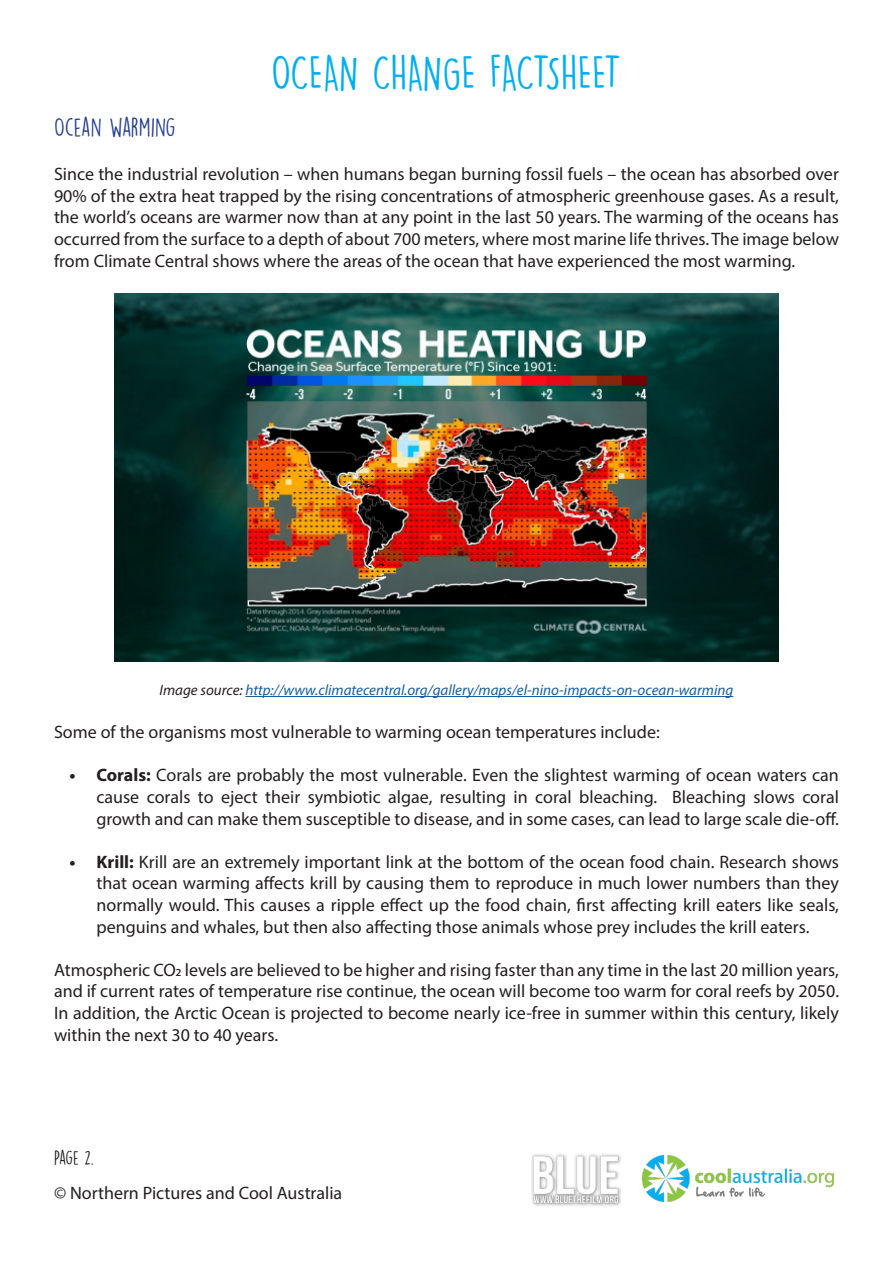
<style>
.page{position:relative;width:893px;height:1263px;background:#fff}
.page>*{position:absolute;margin:0;border:0;box-sizing:border-box;transform-origin:0 0}
.t1{font:45px "DK Lemon Yellow Sun";letter-spacing:-.025em;color:#00aeef}
.t2{font:24px "DK Lemon Yellow Sun";color:#253f8e}
.t3{font:18px/21.6px "Myriad Pro";color:#231f20;text-align:justify}
.t4{font:18px "DK Lemon Yellow Sun";color:#231f20}
.t5{font:italic 15px "Myriad Pro";color:#175d9e}
.s1{color:#231f20}
.s2{font-weight:700}
</style>
<div class="page">
<img style="left:643px;top:1156px;width:191px;height:45px">
<img style="left:531px;top:1154px;width:89px;height:52px">
<hr style="left:245px;top:696px;width:488px;height:1px;background:#175d9e">
<img style="left:114px;top:294px;width:665px;height:368px">
<p class="t1" style="left:271px;top:46px;width:352px">OCEAN CHANGE FACTSHEET</p>
<p class="t2" style="left:54px;top:113px;width:123px">OCEAN WARMING</p>
<p class="t3" style="left:54px;top:163px;width:786px">Since the industrial revolution – when humans began burning fossil fuels – the ocean has absorbed over 90% of the extra heat trapped by the rising concentrations of atmospheric greenhouse gases. As a result, the world’s oceans are warmer now than at any point in the last 50 years. The warming of the oceans has occurred from the surface to a depth of about 700 meters, where most marine life thrives. The image below from Climate Central shows where the areas of the ocean that have experienced the most warming.</p>
<p class="t5" style="left:160px;top:681px;width:575px"><span class="s1">Image source:</span> http://www.climatecentral.org/gallery/maps/el-nino-impacts-on-ocean-warming</p>
<p class="t3" style="left:54px;top:721px;width:607px">Some of the organisms most vulnerable to warming ocean temperatures include:</p>
<p class="t3" style="left:97px;top:764px;width:744px;text-indent:-27px"><span class="s2">• Corals:</span> Corals are probably the most vulnerable. Even the slightest warming of ocean waters can cause corals to eject their symbiotic algae, resulting in coral bleaching. Bleaching slows coral growth and can make them susceptible to disease, and in some cases, can lead to large scale die-off.</p>
<p class="t3" style="left:97px;top:851px;width:744px;text-indent:-27px"><span class="s2">• Krill:</span> Krill are an extremely important link at the bottom of the ocean food chain. Research shows that ocean warming affects krill by causing them to reproduce in much lower numbers than they normally would. This causes a ripple effect up the food chain, first affecting krill eaters like seals, penguins and whales, but then also affecting those animals whose prey includes the krill eaters.</p>
<p class="t3" style="left:54px;top:959px;width:787px">Atmospheric CO2 levels are believed to be higher and rising faster than any time in the last 20 million years, and if current rates of temperature rise continue, the ocean will become too warm for coral reefs by 2050.<br>In addition, the Arctic Ocean is projected to become nearly ice-free in summer within this century, likely within the next 30 to 40 years.</p>
<p class="t4" style="left:54px;top:1147px;width:42px">PAGE 2.</p>
<p class="t3" style="left:54px;top:1182px;width:290px">© Northern Pictures and Cool Australia</p>
</div>
